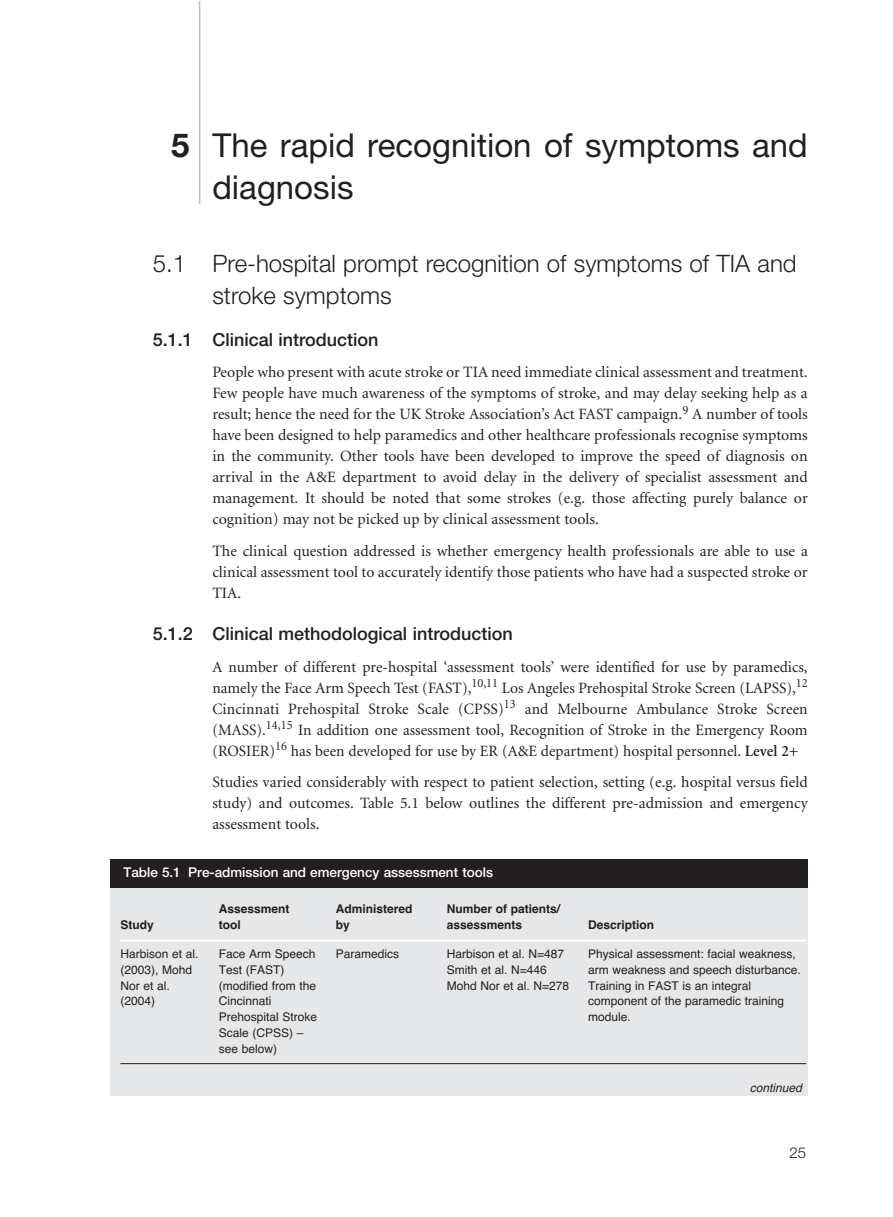
<style>
.page{position:relative;width:893px;height:1217px;background:#fff}
.page>*{position:absolute;margin:0;border:0;box-sizing:border-box;transform-origin:0 0}
.t1{font:33px/42px "Helvetica Neue";color:#231f20}
.t2{font:300 24px/31.5px "Helvetica Neue";color:#231f20}
.t3{font:500 18px "Helvetica Neue";color:#231f20}
.t4{font:15.75px/21px "Minion";color:#231f20;text-align:justify}
.t5{font:300 15px "Helvetica Neue";color:#231f20}
.t6{font:500 13.5px "Helvetica Neue";color:#fff}
.t7{font:12px/15.8px "Helvetica";color:#231f20}
.t8{font:700 12px "Helvetica";color:#231f20}
.t9{font:italic 12px "Helvetica";color:#231f20}
.s1{font-weight:700}
.s2{font-weight:600}
</style>
<div class="page">
<hr style="left:199px;top:1px;width:1px;height:203px;background:#bcbdc0">
<div style="left:110px;top:887px;width:698px;height:208px;background:#e6e7e9"></div>
<hr style="left:120px;top:939px;width:686px;height:2px;background:#fff">
<hr style="left:120px;top:1062px;width:686px;height:1px;background:#231f20">
<div style="left:110px;top:859px;width:698px;height:28px;background:#231f20"></div>
<h1 class="t1" style="left:212px;top:127px;width:597px;text-indent:-41px"><span class="s1">5</span> The rapid recognition of symptoms and diagnosis</h1>
<h2 class="t2" style="left:212px;top:250px;width:586px;text-indent:-60px">5.1 Pre-hospital prompt recognition of symptoms of TIA and stroke symptoms</h2>
<p class="t3" style="left:153px;top:333px;width:227px">5.1.1 Clinical introduction</p>
<p class="t4" style="left:212px;top:363px;width:597px">People who present with acute stroke or TIA need immediate clinical assessment and treatment.<br>Few people have much awareness of the symptoms of stroke, and may delay seeking help as a result; hence the need for the UK Stroke Association’s Act FAST campaign.<sup>9</sup> A number of tools have been designed to help paramedics and other healthcare professionals recognise symptoms in the community. Other tools have been developed to improve the speed of diagnosis on arrival in the A&amp;E department to avoid delay in the delivery of specialist assessment and management. It should be noted that some strokes (e.g. those affecting purely balance or cognition) may not be picked up by clinical assessment tools.</p>
<p class="t4" style="left:212px;top:541px;width:597px">The clinical question addressed is whether emergency health professionals are able to use a clinical assessment tool to accurately identify those patients who have had a suspected stroke or TIA.</p>
<p class="t3" style="left:153px;top:627px;width:361px">5.1.2 Clinical methodological introduction</p>
<p class="t4" style="left:212px;top:657px;width:597px">A number of different pre-hospital ‘assessment tools’ were identified for use by paramedics, namely the Face Arm Speech Test (FAST),<sup>10,11</sup> Los Angeles Prehospital Stroke Screen (LAPSS),<sup>12<br></sup>Cincinnati Prehospital Stroke Scale (CPSS)<sup>13</sup> and Melbourne Ambulance Stroke Screen (MASS).<sup>14,15</sup> In addition one assessment tool, Recognition of Stroke in the Emergency Room (ROSIER)<sup>16</sup> has been developed for use by ER (A&amp;E department) hospital personnel. <span class="s2">Level 2+</span></p>
<p class="t4" style="left:212px;top:772px;width:597px">Studies varied considerably with respect to patient selection, setting (e.g. hospital versus field study) and outcomes. Table 5.1 below outlines the different pre-admission and emergency assessment tools.</p>
<p class="t6" style="left:123px;top:867px;width:371px">Table 5.1 Pre-admission and emergency assessment tools</p>
<p class="t8" style="left:219px;top:904px;width:72px">Assessment</p>
<p class="t8" style="left:336px;top:904px;width:78px">Administered</p>
<p class="t8" style="left:447px;top:904px;width:115px">Number of patients/</p>
<p class="t8" style="left:120px;top:920px;width:35px">Study</p>
<p class="t8" style="left:219px;top:920px;width:23px">tool</p>
<p class="t8" style="left:336px;top:920px;width:16px">by</p>
<p class="t8" style="left:447px;top:920px;width:77px">assessments</p>
<p class="t8" style="left:588px;top:920px;width:67px">Description</p>
<p class="t7" style="left:120px;top:947px;width:79px">Harbison et al.</p>
<p class="t7" style="left:219px;top:947px;width:98px">Face Arm Speech</p>
<p class="t7" style="left:336px;top:947px;width:65px">Paramedics</p>
<p class="t7" style="left:447px;top:947px;width:119px">Harbison et al. N=487</p>
<p class="t7" style="left:588px;top:947px;width:209px">Physical assessment: facial weakness,</p>
<p class="t7" style="left:120px;top:962px;width:73px">(2003), Mohd</p>
<p class="t7" style="left:219px;top:962px;width:67px">Test (FAST)</p>
<p class="t7" style="left:447px;top:962px;width:102px">Smith et al. N=446</p>
<p class="t7" style="left:588px;top:962px;width:214px">arm weakness and speech disturbance.</p>
<p class="t7" style="left:120px;top:978px;width:51px">Nor et al.</p>
<p class="t7" style="left:219px;top:978px;width:99px">(modified from the</p>
<p class="t7" style="left:447px;top:978px;width:124px">Mohd Nor et al. N=278</p>
<p class="t7" style="left:588px;top:978px;width:164px">Training in FAST is an integral</p>
<p class="t7" style="left:120px;top:994px;width:36px">(2004)</p>
<p class="t7" style="left:219px;top:994px;width:54px">Cincinnati</p>
<p class="t7" style="left:588px;top:994px;width:198px">component of the paramedic training</p>
<p class="t7" style="left:219px;top:1010px;width:100px">Prehospital Stroke</p>
<p class="t7" style="left:588px;top:1010px;width:44px">module.</p>
<p class="t7" style="left:219px;top:1025px;width:86px">Scale (CPSS) – see below)</p>
<p class="t9" style="left:750px;top:1082px;width:56px">continued</p>
<p class="t5" style="left:789px;top:1146px;width:18px">25</p>
</div>
